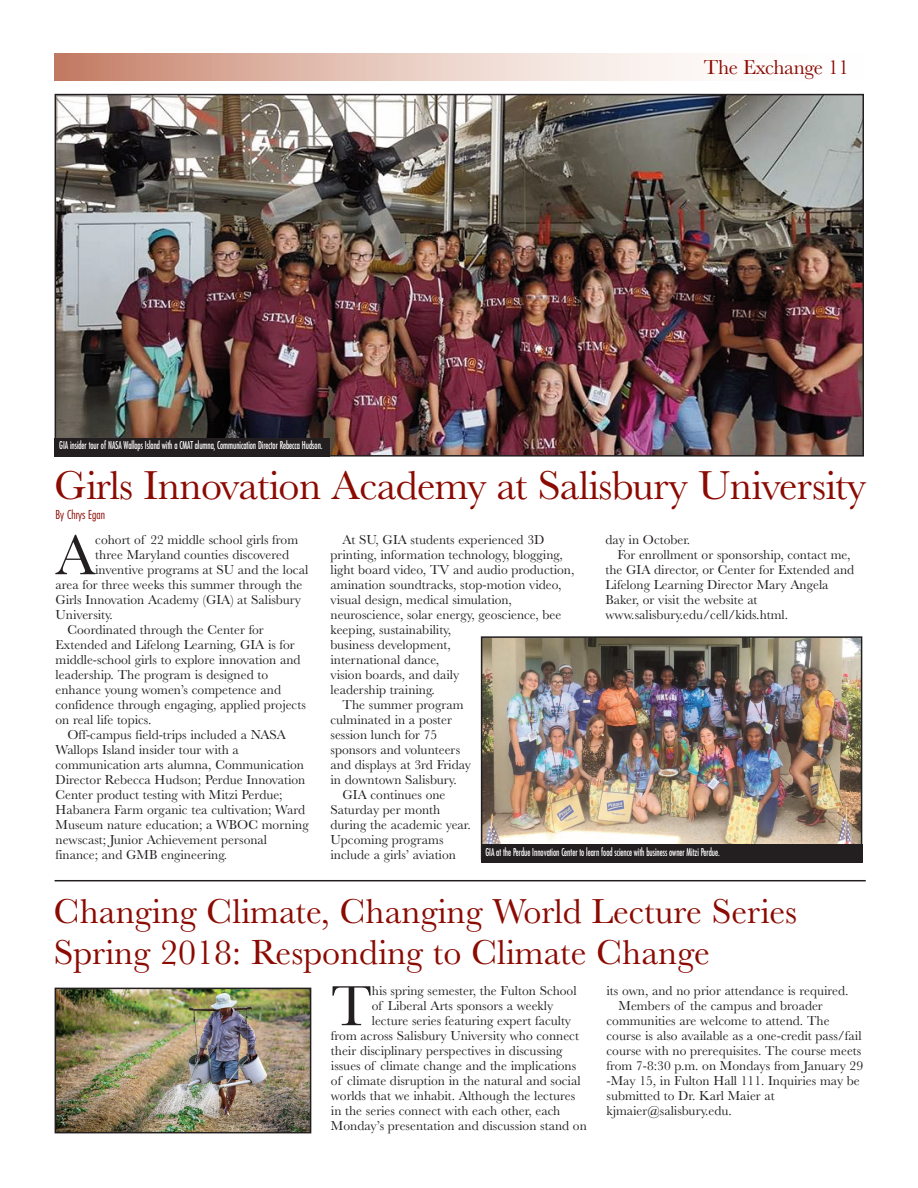
<style>
.page{position:relative;width:918px;height:1188px;background:#fff}
.page>*{position:absolute;margin:0;border:0;box-sizing:border-box;transform-origin:0 0}
.t1{font:58.8px "Baskerville";color:#231f20}
.t2{font:42px "Baskerville";letter-spacing:-.015em;color:#8b0a02}
.t3{font:36px/40.5px "Baskerville";color:#8b0a02}
.t4{font:21px "Baskerville";letter-spacing:-.02em;color:#8b0a02}
.t5{font:13.5px "Baskerville";color:#231f20}
.t6{font:300 condensed 12px "Futura Com";color:#8b0a02}
.t7{font:500 condensed 10.5px "Futura Com";letter-spacing:-.005em;color:#fff;scale:.8 1}
</style>
<div class="page">
<svg style="left:54px;top:54px;width:640px;height:27px;background:#e3c2b5"></svg>
<img style="left:58px;top:97px;width:803px;height:357px">
<div style="left:55px;top:94px;width:809px;height:363px;border:2px solid #231f20"></div>
<img style="left:484px;top:639px;width:375px;height:205px">
<div style="left:481px;top:636px;width:381px;height:224px;border:2px solid #231f20"></div>
<div style="left:481px;top:844px;width:381px;height:19px;background:#231f20"></div>
<div style="left:55px;top:438px;width:275px;height:19px;background:#231f20"></div>
<img style="left:58px;top:991px;width:250px;height:139px">
<div style="left:55px;top:988px;width:256px;height:145px;border:2px solid #231f20"></div>
<hr style="left:55px;top:880px;width:811px;height:1px;background:#231f20">
<p class="t7" style="left:59px;top:438px;width:331px">GIA insider tour of NASA Wallops Island with a CMAT alumna, Communication Director Rebecca Hudson.</p>
<h3 class="t4" style="left:704px;top:60px;width:147px">The Exchange 11</h3>
<h2 class="t2" style="left:54px;top:471px;width:813px">Girls Innovation Academy at Salisbury University</h2>
<p class="t6" style="left:56px;top:507px;width:51px">By Chrys Egan</p>
<h1 class="t1" style="left:56px;top:535px;width:41px">A</h1>
<p class="t5" style="left:95px;top:535px;width:204px">cohort of 22 middle school girls from</p>
<p class="t5" style="left:95px;top:550px;width:195px">three Maryland counties discovered</p>
<p class="t5" style="left:95px;top:565px;width:214px">inventive programs at SU and the local</p>
<p class="t5" style="left:56px;top:580px;width:248px">area for three weeks this summer through the</p>
<p class="t5" style="left:56px;top:595px;width:247px">Girls Innovation Academy (GIA) at Salisbury</p>
<p class="t5" style="left:56px;top:610px;width:59px">University.</p>
<p class="t5" style="left:68px;top:625px;width:198px">Coordinated through the Center for</p>
<p class="t5" style="left:56px;top:640px;width:241px">Extended and Lifelong Learning, GIA is for</p>
<p class="t5" style="left:56px;top:655px;width:247px">middle-school girls to explore innovation and</p>
<p class="t5" style="left:56px;top:670px;width:214px">leadership. The program is designed to</p>
<p class="t5" style="left:56px;top:685px;width:227px">enhance young women’s competence and</p>
<p class="t5" style="left:56px;top:700px;width:252px">confidence through engaging, applied projects</p>
<p class="t5" style="left:56px;top:715px;width:98px">on real life topics.</p>
<p class="t5" style="left:68px;top:730px;width:220px">Off-campus field-trips included a NASA</p>
<p class="t5" style="left:56px;top:745px;width:185px">Wallops Island insider tour with a</p>
<p class="t5" style="left:56px;top:760px;width:250px">communication arts alumna, Communication</p>
<p class="t5" style="left:56px;top:775px;width:251px">Director Rebecca Hudson; Perdue Innovation</p>
<p class="t5" style="left:56px;top:790px;width:229px">Center product testing with Mitzi Perdue;</p>
<p class="t5" style="left:56px;top:805px;width:251px">Habanera Farm organic tea cultivation; Ward</p>
<p class="t5" style="left:56px;top:820px;width:255px">Museum nature education; a WBOC morning</p>
<p class="t5" style="left:56px;top:835px;width:213px">newscast; Junior Achievement personal</p>
<p class="t5" style="left:56px;top:850px;width:173px">finance; and GMB engineering.</p>
<p class="t5" style="left:606px;top:535px;width:86px">day in October.</p>
<p class="t5" style="left:617px;top:550px;width:235px">For enrollment or sponsorship, contact me,</p>
<p class="t5" style="left:606px;top:565px;width:250px">the GIA director, or Center for Extended and</p>
<p class="t5" style="left:606px;top:580px;width:225px">Lifelong Learning Director Mary Angela</p>
<p class="t5" style="left:606px;top:595px;width:154px">Baker, or visit the website at</p>
<p class="t5" style="left:606px;top:610px;width:184px">www.salisbury.edu/cell/kids.html.</p>
<p class="t5" style="left:343px;top:535px;width:203px">At SU, GIA students experienced 3D</p>
<p class="t5" style="left:331px;top:550px;width:234px">printing, information technology, blogging,</p>
<p class="t5" style="left:331px;top:565px;width:245px">light board video, TV and audio production,</p>
<p class="t5" style="left:331px;top:580px;width:233px">amination soundtracks, stop-motion video,</p>
<p class="t5" style="left:331px;top:595px;width:183px">visual design, medical simulation,</p>
<p class="t5" style="left:331px;top:610px;width:232px">neuroscience, solar energy, geoscience, bee</p>
<p class="t5" style="left:331px;top:625px;width:122px">keeping, sustainability,</p>
<p class="t5" style="left:331px;top:640px;width:122px">business development,</p>
<p class="t5" style="left:331px;top:655px;width:110px">international dance,</p>
<p class="t5" style="left:331px;top:670px;width:130px">vision boards, and daily</p>
<p class="t5" style="left:331px;top:685px;width:106px">leadership training.</p>
<p class="t5" style="left:343px;top:700px;width:123px">The summer program</p>
<p class="t5" style="left:331px;top:715px;width:123px">culminated in a poster</p>
<p class="t5" style="left:331px;top:730px;width:108px">session lunch for 75</p>
<p class="t5" style="left:331px;top:745px;width:131px">sponsors and volunteers</p>
<p class="t5" style="left:331px;top:760px;width:142px">and displays at 3rd Friday</p>
<p class="t5" style="left:331px;top:775px;width:128px">in downtown Salisbury.</p>
<p class="t5" style="left:343px;top:790px;width:105px">GIA continues one</p>
<p class="t5" style="left:331px;top:805px;width:111px">Saturday per month</p>
<p class="t5" style="left:331px;top:820px;width:142px">during the academic year.</p>
<p class="t5" style="left:331px;top:835px;width:114px">Upcoming programs</p>
<p class="t5" style="left:331px;top:850px;width:127px">include a girls’ aviation</p>
<p class="t7" style="left:485px;top:844px;width:294px">GIA at the Perdue Innovation Center to learn food science with business owner Mitzi Perdue.</p>
<h3 class="t3" style="left:54px;top:896px;width:745px">Changing Climate, Changing World Lecture Series<br>Spring 2018: Responding to Climate Change</h3>
<h1 class="t1" style="left:331px;top:986px;width:43px">T</h1>
<p class="t5" style="left:372px;top:986px;width:206px">his spring semester, the Fulton School</p>
<p class="t5" style="left:607px;top:986px;width:244px">its own, and no prior attendance is required.</p>
<p class="t5" style="left:619px;top:1001px;width:206px">Members of the campus and broader</p>
<p class="t5" style="left:607px;top:1016px;width:225px">communities are welcome to attend. The</p>
<p class="t5" style="left:607px;top:1031px;width:257px">course is also available as a one-credit pass/fail</p>
<p class="t5" style="left:607px;top:1046px;width:256px">course with no prerequisites. The course meets</p>
<p class="t5" style="left:607px;top:1061px;width:258px">from 7-8:30 p.m. on Mondays from January 29</p>
<p class="t5" style="left:607px;top:1076px;width:255px">-May 15, in Fulton Hall 111. Inquiries may be</p>
<p class="t5" style="left:607px;top:1091px;width:170px">submitted to Dr. Karl Maier at</p>
<p class="t5" style="left:607px;top:1106px;width:127px">kjmaier@salisbury.edu.</p>
<p class="t5" style="left:372px;top:1001px;width:183px">of Liberal Arts sponsors a weekly</p>
<p class="t5" style="left:372px;top:1016px;width:201px">lecture series featuring expert faculty</p>
<p class="t5" style="left:331px;top:1031px;width:250px">from across Salisbury University who connect</p>
<p class="t5" style="left:331px;top:1046px;width:233px">their disciplinary perspectives in discussing</p>
<p class="t5" style="left:331px;top:1061px;width:247px">issues of climate change and the implications</p>
<p class="t5" style="left:331px;top:1076px;width:251px">of climate disruption in the natural and social</p>
<p class="t5" style="left:331px;top:1091px;width:246px">worlds that we inhabit. Although the lectures</p>
<p class="t5" style="left:331px;top:1106px;width:231px">in the series connect with each other, each</p>
<p class="t5" style="left:331px;top:1121px;width:257px">Monday’s presentation and discussion stand on</p>
</div>
